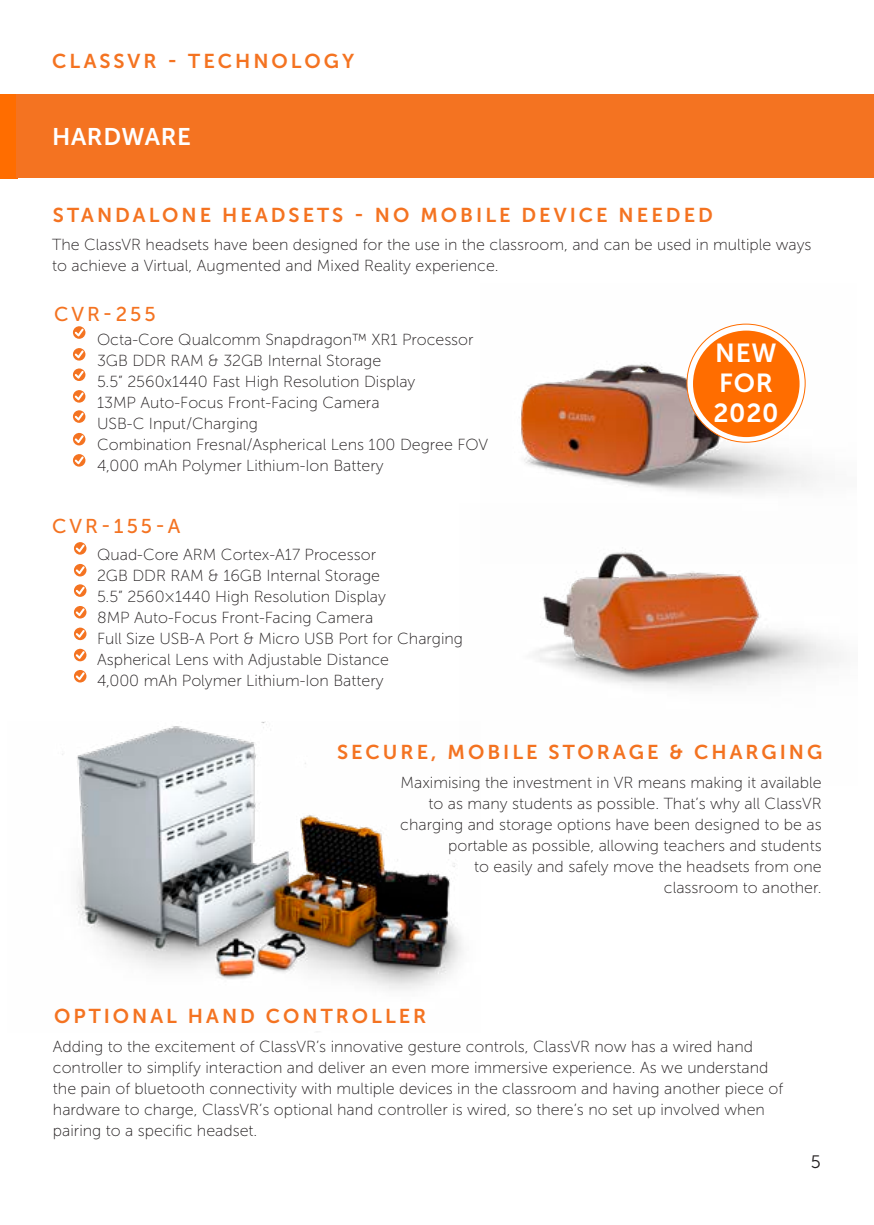
<style>
.page{position:relative;width:874px;height:1225px;background:#fff}
.page>*{position:absolute;margin:0;border:0;box-sizing:border-box;transform-origin:0 0}
.t1{font:26px/30px "Museo Sans 700";letter-spacing:.03em;color:#fff}
.t2{font:24px "Museo Sans 700";letter-spacing:.025em;color:#fff}
.t3{font:20px "Museo Sans 700";letter-spacing:.15em;color:#f47321}
.t4{font:20px "Museo Sans 500";letter-spacing:.15em;color:#f47321}
.t5{font:18px "Museo Sans 300";color:#231f20}
.t6{font:16px/21px "Museo Sans 100";color:#231f20}
</style>
<div class="page">
<div style="left:0;top:94px;width:17px;height:84px;background:#ff6d00"></div>
<img style="left:62px;top:721px;width:401px;height:311px">
<div style="left:16px;top:94px;width:857px;height:84px;background:#f47321"></div>
<img style="left:521px;top:323px;width:298px;height:170px">
<svg style="left:686px;top:324px;width:118px;height:118px"></svg>
<div style="left:692px;top:330px;width:107px;height:107px;background:#ff6d00;border-radius:50%"></div>
<svg style="left:73px;top:326px;width:13px;height:13px"></svg>
<svg style="left:75px;top:328px;width:9px;height:8px"></svg>
<svg style="left:73px;top:348px;width:13px;height:13px"></svg>
<svg style="left:75px;top:350px;width:9px;height:8px"></svg>
<svg style="left:73px;top:368px;width:13px;height:13px"></svg>
<svg style="left:75px;top:371px;width:9px;height:7px"></svg>
<svg style="left:73px;top:390px;width:13px;height:13px"></svg>
<svg style="left:75px;top:392px;width:9px;height:8px"></svg>
<svg style="left:73px;top:410px;width:13px;height:13px"></svg>
<svg style="left:75px;top:412px;width:9px;height:8px"></svg>
<svg style="left:73px;top:433px;width:13px;height:13px"></svg>
<svg style="left:75px;top:435px;width:9px;height:8px"></svg>
<svg style="left:73px;top:454px;width:13px;height:13px"></svg>
<svg style="left:75px;top:456px;width:9px;height:8px"></svg>
<svg style="left:74px;top:542px;width:13px;height:13px"></svg>
<svg style="left:76px;top:544px;width:9px;height:8px"></svg>
<svg style="left:74px;top:564px;width:13px;height:13px"></svg>
<svg style="left:76px;top:566px;width:9px;height:8px"></svg>
<svg style="left:74px;top:584px;width:13px;height:13px"></svg>
<svg style="left:76px;top:586px;width:9px;height:8px"></svg>
<svg style="left:74px;top:606px;width:13px;height:13px"></svg>
<svg style="left:76px;top:608px;width:9px;height:8px"></svg>
<svg style="left:74px;top:627px;width:13px;height:13px"></svg>
<svg style="left:76px;top:630px;width:9px;height:8px"></svg>
<svg style="left:74px;top:648px;width:13px;height:13px"></svg>
<svg style="left:76px;top:651px;width:9px;height:8px"></svg>
<svg style="left:74px;top:669px;width:13px;height:14px"></svg>
<svg style="left:76px;top:672px;width:9px;height:8px"></svg>
<img style="left:459px;top:549px;width:382px;height:236px">
<p class="t3" style="left:52px;top:50px;width:303px">CLASSVR - TECHNOLOGY</p>
<h2 class="t2" style="left:52px;top:123px;width:140px">HARDWARE</h2>
<p class="t3" style="left:53px;top:204px;width:661px">STANDALONE HEADSETS - NO MOBILE DEVICE NEEDED</p>
<p class="t6" style="left:52px;top:234px;width:760px">The ClassVR headsets have been designed for the use in the classroom, and can be used in multiple ways to achieve a Virtual, Augmented and Mixed Reality experience.</p>
<p class="t4" style="left:54px;top:303px;width:103px">CVR-255</p>
<p class="t6" style="left:97px;top:329px;width:392px">Octa-Core Qualcomm Snapdragon™ XR1 Processor 3GB DDR RAM &amp; 32GB Internal Storage<br>5.5” 2560x1440 Fast High Resolution Display<br>13MP Auto-Focus Front-Facing Camera<br>USB-C Input/Charging<br>Combination Fresnal/Aspherical Lens 100 Degree FOV 4,000 mAh Polymer Lithium-Ion Battery</p>
<p class="t4" style="left:52px;top:515px;width:130px">CVR-155-A</p>
<p class="t6" style="left:97px;top:544px;width:367px">Quad-Core ARM Cortex-A17 Processor<br>2GB DDR RAM &amp; 16GB Internal Storage<br>5.5” 2560×1440 High Resolution Display<br>8MP Auto-Focus Front-Facing Camera<br>Full Size USB-A Port &amp; Micro USB Port for Charging Aspherical Lens with Adjustable Distance<br>4,000 mAh Polymer Lithium-Ion Battery</p>
<h1 class="t1" style="left:713px;top:338px;width:67px">NEW<br>FOR<br>2020</h1>
<p class="t3" style="left:337px;top:740px;width:486px">SECURE, MOBILE STORAGE &amp; CHARGING</p>
<p class="t6" style="left:400px;top:772px;width:422px;text-align:right">Maximising the investment in VR means making it available to as many students as possible. That’s why all ClassVR charging and storage options have been designed to be as portable as possible, allowing teachers and students<br>to easily and safely move the headsets from one classroom to another.</p>
<p class="t3" style="left:54px;top:1004px;width:374px">OPTIONAL HAND CONTROLLER</p>
<p class="t6" style="left:53px;top:1035px;width:731px">Adding to the excitement of ClassVR’s innovative gesture controls, ClassVR now has a wired hand controller to simplify interaction and deliver an even more immersive experience. As we understand the pain of bluetooth connectivity with multiple devices in the classroom and having another piece of hardware to charge, ClassVR’s optional hand controller is wired, so there’s no set up involved when pairing to a specific headset.</p>
<p class="t5" style="left:810px;top:1152px;width:12px">5</p>
</div>
